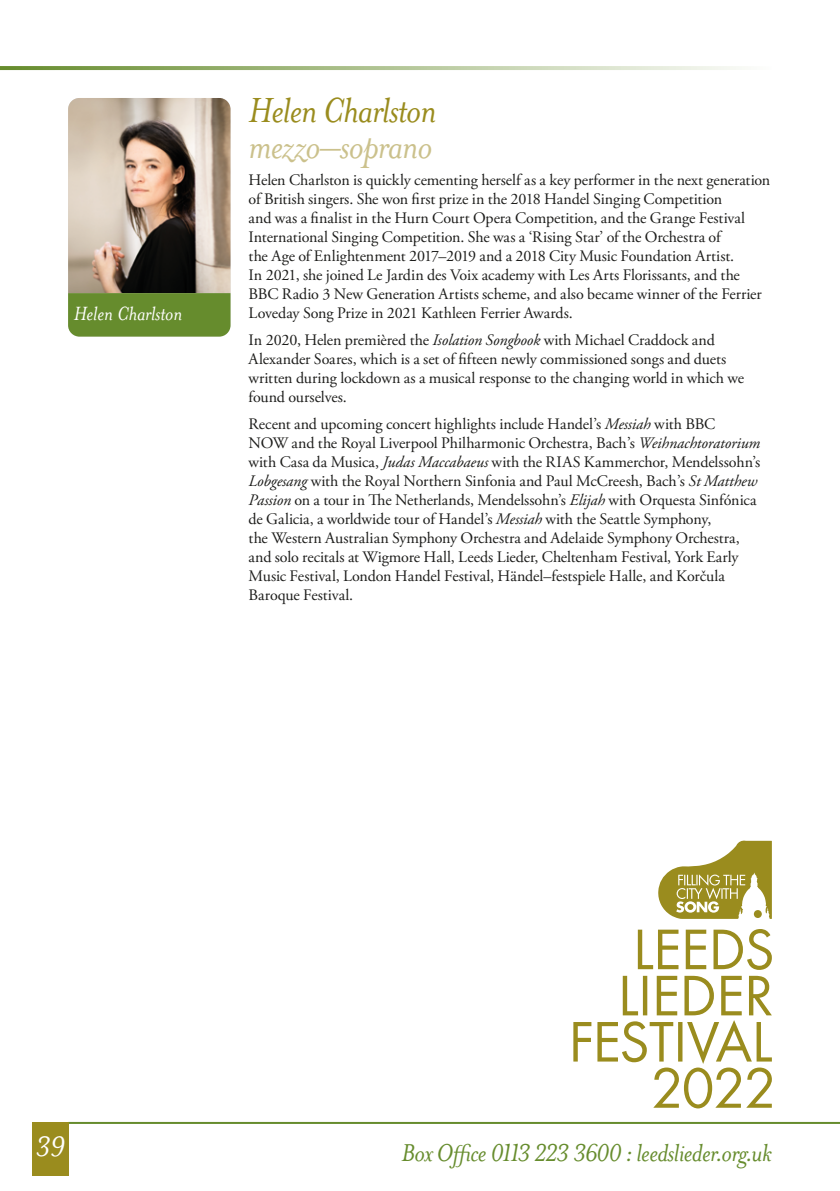
<style>
.page{position:relative;width:840px;height:1191px;background:#fff}
.page>*{position:absolute;margin:0;border:0;box-sizing:border-box;transform-origin:0 0}
._2022_SUB{font:italic 40px "Mrs Eaves OT";letter-spacing:-.025em;color:#9a8c1e}
._2022_SUB-2{font:italic 40px "Mrs Eaves OT";letter-spacing:-.02em;color:#cbc18c}
.t1{font:italic 32.4px "Mrs Eaves OT";color:#fff}
.t2{font:italic 28px "Mrs Eaves OT";letter-spacing:-.025em;color:#668c2d}
._2022_NAME_TAB_TOP{font:italic 22px "Mrs Eaves OT";letter-spacing:-.01em;color:#fff}
._2022_BODY{font:16px/19px "Adobe Garamond Pro";letter-spacing:-.005em;color:#1d1d1b}
.s1{font-style:italic}
</style>
<div class="page">
<hr style="left:68px;top:1122px;width:771px;height:2px;background:#668c2d">
<svg style="left:0;top:66px;width:739px;height:4px;background:#afc291"></svg>
<div style="left:32px;top:1122px;width:36px;height:53px;background:#9a8c1e"></div>
<img style="left:68px;top:98px;width:162px;height:195px">
<div style="left:68px;top:293px;width:162px;height:43px;background:#668c2d"></div>
<svg style="left:658px;top:840px;width:113px;height:79px"></svg>
<svg style="left:573px;top:929px;width:198px;height:179px"></svg>
<p class="_2022_NAME_TAB_TOP" style="left:74px;top:302px;width:110px">Helen Charlston</p>
<p class="_2022_SUB" style="left:248px;top:88px;width:189px">Helen Charlston</p>
<p class="_2022_SUB-2" style="left:248px;top:124px;width:185px">mezzo–soprano</p>
<p class="_2022_BODY" style="left:248px;top:171px;width:523px">Helen Charlston is quickly cementing herself as a key performer in the next generation of British singers. She won first prize in the 2018 Handel Singing Competition<br>and was a finalist in the Hurn Court Opera Competition, and the Grange Festival International Singing Competition. She was a ‘Rising Star’ of the Orchestra of</p>
<p class="_2022_BODY" style="left:248px;top:247px;width:514px">the Age of Enlightenment 2017–2019 and a 2018 City Music Foundation Artist.<br>In 2021, she joined Le Jardin des Voix academy with Les Arts Florissants, and the BBC Radio 3 New Generation Artists scheme, and also became winner of the Ferrier Loveday Song Prize in 2021 Kathleen Ferrier Awards.</p>
<p class="_2022_BODY" style="left:248px;top:331px;width:497px">In 2020, Helen premièred the <span class="s1">Isolation Songbook</span> with Michael Craddock and Alexander Soares, which is a set of fifteen newly commissioned songs and duets written during lockdown as a musical response to the changing world in which we found ourselves.</p>
<p class="_2022_BODY" style="left:248px;top:415px;width:468px">Recent and upcoming concert highlights include Handel’s <span class="s1">Messiah</span> with BBC</p>
<p class="_2022_BODY" style="left:248px;top:434px;width:513px">NOW and the Royal Liverpool Philharmonic Orchestra, Bach’s <span class="s1">Weihnachtoratorium</span></p>
<p class="_2022_BODY" style="left:248px;top:453px;width:513px">with Casa da Musica, <span class="s1">Judas Maccabaeus</span> with the RIAS Kammerchor, Mendelssohn’s <span class="s1">Lobgesang</span> with the Royal Northern Sinfonia and Paul McCreesh, Bach’s <span class="s1">St Matthew Passion</span> on a tour in The Netherlands, Mendelssohn’s <span class="s1">Elijah</span> with Orquesta Sinfónica de Galicia, a worldwide tour of Handel’s <span class="s1">Messiah</span> with the Seattle Symphony,</p>
<p class="_2022_BODY" style="left:248px;top:529px;width:492px">the Western Australian Symphony Orchestra and Adelaide Symphony Orchestra,</p>
<p class="_2022_BODY" style="left:248px;top:548px;width:491px">and solo recitals at Wigmore Hall, Leeds Lieder, Cheltenham Festival, York Early<br>Music Festival, London Handel Festival, Händel–festspiele Halle, and Korčula<br>Baroque Festival.</p>
<h2 class="t1" style="left:35px;top:1129px;width:31px">39</h2>
<h3 class="t2" style="left:401px;top:1137px;width:372px">Box Office 0113 223 3600 : leedslieder.org.uk</h3>
</div>
